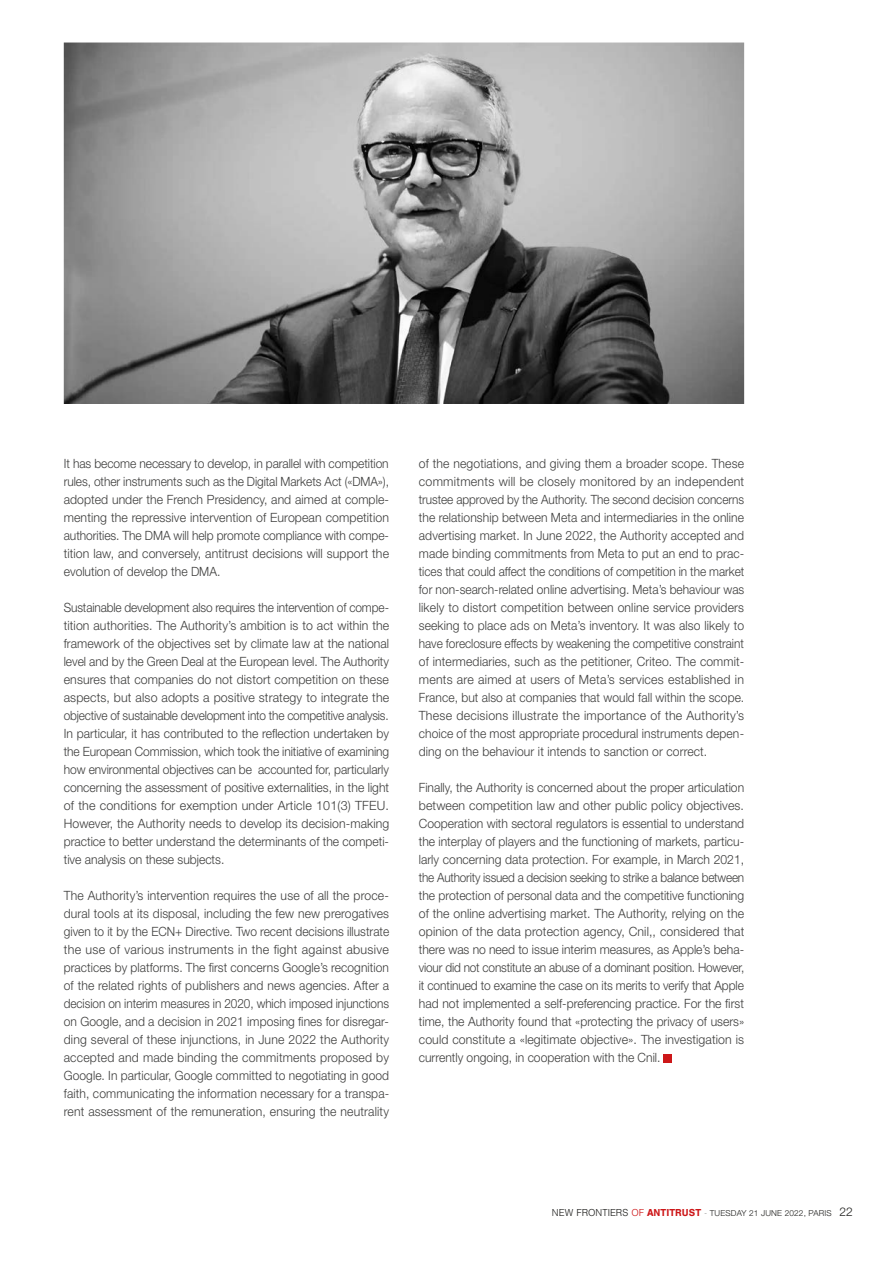
<style>
.page{position:relative;width:893px;height:1263px;background:#fff}
.page>*{position:absolute;margin:0;border:0;box-sizing:border-box;transform-origin:0 0}
.t1{font:300 12.75px/18px "Helvetica Neue LT";letter-spacing:.005em;color:#3c3c3b;text-align:justify;scale:.95 1}
.t2{font:300 12.75px/18px "Helvetica Neue LT";letter-spacing:.005em;color:#3c3c3b;text-align:justify;scale:.93 1}
.t3{font:300 12.75px/18px "Helvetica Neue LT";letter-spacing:.005em;color:#3c3c3b;text-align:justify;scale:.94 1}
.t4{font:300 8.25px "Helvetica Neue LT";letter-spacing:.02em;color:#1d1d1b}
.s1{font-family:"Nimbus San";font-size:10.5px}
.s2{font-family:"Nimbus San";font-size:10.5px;color:#cd1719}
.s3{font-family:"Nimbus San";font-weight:700;font-size:10.5px;color:#cd1719}
.s4{font-weight:100;font-size:9px;color:#646363}
.s5{font-size:12px}
</style>
<div class="page">
<div style="left:664px;top:1054px;width:8px;height:8px;background:#cd1719"></div>
<img style="left:64px;top:43px;width:680px;height:361px">
<p class="t3" style="left:64px;top:454px;width:348px">It has become necessary to develop, in parallel with competition rules, other instruments such as the Digital Markets Act («DMA»), adopted under the French Presidency, and aimed at comple&shy;menting the repressive intervention of European competition authorities. The DMA will help promote compliance with compe&shy;tition law, and conversely, antitrust decisions will support the evolution of develop the DMA.</p>
<p class="t2" style="left:64px;top:598px;width:351px">Sustainable development also requires the intervention of compe&shy;tition authorities. The Authority’s ambition is to act within the framework of the objectives set by climate law at the national level and by the Green Deal at the European level. The Authority ensures that companies do not distort competition on these aspects, but also adopts a positive strategy to integrate the objective of sustainable development into the competitive analysis.<br>In particular, it has contributed to the reflection undertaken by the European Commission, which took the initiative of examining how environmental objectives can be accounted for, particularly concerning the assessment of positive externalities, in the light of the conditions for exemption under Article 101(3) TFEU.<br>However, the Authority needs to develop its decision-making practice to better understand the determinants of the competi&shy;tive analysis on these subjects.</p>
<p class="t1" style="left:64px;top:886px;width:344px">The Authority’s intervention requires the use of all the proce&shy;dural tools at its disposal, including the few new prerogatives given to it by the ECN+ Directive. Two recent decisions illustrate the use of various instruments in the fight against abusive practices by platforms. The first concerns Google’s recognition of the related rights of publishers and news agencies. After a decision on interim measures in 2020, which imposed injunctions on Google, and a decision in 2021 imposing fines for disregar&shy;ding several of these injunctions, in June 2022 the Authority accepted and made binding the commitments proposed by Google. In particular, Google committed to negotiating in good faith, communicating the information necessary for a transpa&shy;rent assessment of the remuneration, ensuring the neutrality</p>
<p class="t1" style="left:419px;top:454px;width:344px">of the negotiations, and giving them a broader scope. These commitments will be closely monitored by an independent trustee approved by the Authority. The second decision concerns the relationship between Meta and intermediaries in the online advertising market. In June 2022, the Authority accepted and made binding commitments from Meta to put an end to prac&shy;tices that could affect the conditions of competition in the market for non-search-related online advertising. Meta’s behaviour was likely to distort competition between online service providers seeking to place ads on Meta’s inventory. It was also likely to have foreclosure effects by weakening the competitive constraint of intermediaries, such as the petitioner, Criteo. The commit&shy;ments are aimed at users of Meta’s services established in France, but also at companies that would fall within the scope.<br>These decisions illustrate the importance of the Authority’s choice of the most appropriate procedural instruments depen&shy;ding on the behaviour it intends to sanction or correct.</p>
<p class="t1" style="left:419px;top:778px;width:344px">Finally, the Authority is concerned about the proper articulation between competition law and other public policy objectives.<br>Cooperation with sectoral regulators is essential to understand the interplay of players and the functioning of markets, particu&shy;larly concerning data protection. For example, in March 2021, the Authority issued a decision seeking to strike a balance between the protection of personal data and the competitive functioning of the online advertising market. The Authority, relying on the opinion of the data protection agency, Cnil,, considered that there was no need to issue interim measures, as Apple’s beha&shy;viour did not constitute an abuse of a dominant position. However, it continued to examine the case on its merits to verify that Apple had not implemented a self-preferencing practice. For the first time, the Authority found that «protecting the privacy of users» could constitute a «legitimate objective». The investigation is currently ongoing, in cooperation with the Cnil.</p>
<p class="t4" style="left:552px;top:1208px;width:302px"><span class="s1">NEW FRONTIERS</span> <span class="s2">OF</span> <span class="s3">ANTITRUST</span> <span class="s4">-</span> TUESDAY 21 JUNE 2022, PARIS <span class="s5">22</span></p>
</div>
